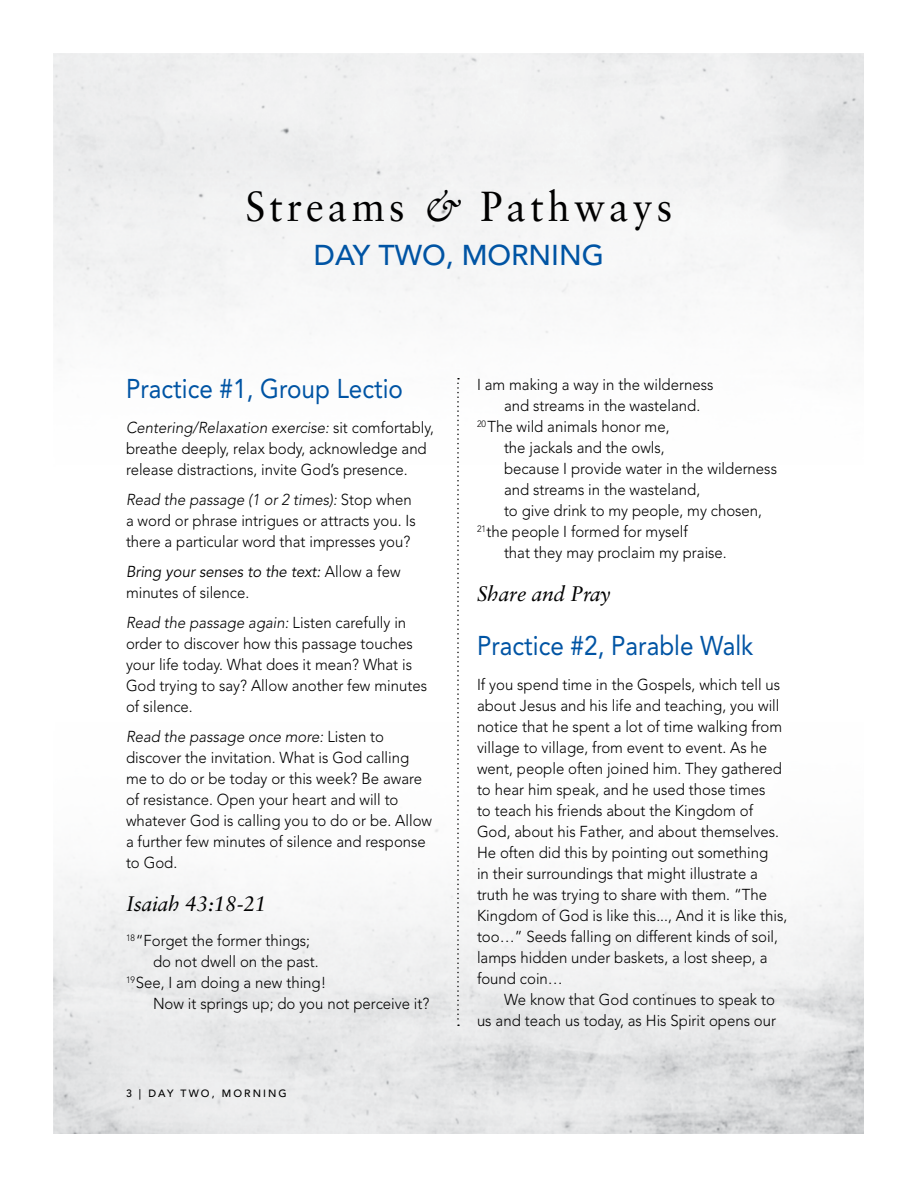
<style>
.page{position:relative;width:918px;height:1188px;background:#fff}
.page>*{position:absolute;margin:0;border:0;box-sizing:border-box;transform-origin:0 0}
.t1{font:42px "Sabon LT Std";letter-spacing:.1em;color:#000;scale:.95 1}
.t2{font:500 28.5px "Avenir LT Std";color:#0054a4}
.Subhead{font:27px "Avenir LT Std";color:#0054a4;scale:.9 1}
.Subsubhead{font:italic 21px "Sabon LT Std";letter-spacing:-.01em;color:#000}
.Body_text__no_indent{font:300 15.75px/21px "Avenir LT Std";color:#000;scale:.95 1}
.Body_text{font:300 15.75px/21px "Avenir LT Std";color:#000;scale:.95 1}
.t3{font:500 10.5px "Avenir LT Std";letter-spacing:.2em;color:#000}
.s1{font-style:italic}
.s2{font-weight:400;font-style:italic}
</style>
<div class="page">
<svg style="left:457px;top:378px;width:2px;height:648px"></svg>
<p class="t1" style="left:246px;top:181px;width:451px">Streams <span class="s1">&amp;</span> Pathways</p>
<p class="t2" style="left:314px;top:239px;width:292px">DAY TWO, MORNING</p>
<p class="Subhead" style="left:126px;top:373px;width:309px">Practice #1, Group Lectio</p>
<p class="Body_text" style="left:126px;top:417px;width:326px"><span class="s1">Centering/Relaxation exercise:</span> sit comfortably, breathe deeply, relax body, acknowledge and release distractions, invite God’s presence.</p>
<p class="Body_text" style="left:126px;top:489px;width:306px"><span class="s1">Read the passage (1 or 2 times):</span> Stop when a word or phrase intrigues or attracts you. Is there a particular word that impresses you?</p>
<p class="Body_text" style="left:126px;top:561px;width:291px"><span class="s2">Bring your senses to the text:</span> Allow a few minutes of silence.</p>
<p class="Body_text" style="left:126px;top:612px;width:318px"><span class="s1">Read the passage again:</span> Listen carefully in order to discover how this passage touches your life today. What does it mean? What is God trying to say? Allow another few minutes of silence.</p>
<p class="Body_text" style="left:126px;top:726px;width:324px"><span class="s1">Read the passage once more:</span> Listen to discover the invitation. What is God calling me to do or be today or this week? Be aware of resistance. Open your heart and will to whatever God is calling you to do or be. Allow a further few minutes of silence and response to God.</p>
<p class="Subsubhead" style="left:126px;top:892px;width:142px">Isaiah 43:18-21</p>
<p class="Body_text__no_indent" style="left:126px;top:930px;width:195px"><sup>18</sup>“Forget the former things;</p>
<p class="Body_text__no_indent" style="left:153px;top:951px;width:176px">do not dwell on the past.</p>
<p class="Body_text__no_indent" style="left:126px;top:972px;width:212px"><sup>19</sup>See, I am doing a new thing!</p>
<p class="Body_text__no_indent" style="left:153px;top:993px;width:292px">Now it springs up; do you not perceive it?</p>
<p class="t3" style="left:126px;top:1087px;width:162px">3 | DAY TWO, MORNING</p>
<p class="Body_text__no_indent" style="left:477px;top:374px;width:250px">I am making a way in the wilderness</p>
<p class="Body_text__no_indent" style="left:504px;top:395px;width:208px">and streams in the wasteland.</p>
<p class="Body_text__no_indent" style="left:477px;top:416px;width:204px"><sup>20</sup> The wild animals honor me,</p>
<p class="Body_text__no_indent" style="left:504px;top:437px;width:171px">the jackals and the owls,</p>
<p class="Body_text__no_indent" style="left:504px;top:458px;width:289px">because I provide water in the wilderness</p>
<p class="Body_text__no_indent" style="left:504px;top:479px;width:208px">and streams in the wasteland,</p>
<p class="Body_text__no_indent" style="left:504px;top:500px;width:273px">to give drink to my people, my chosen,</p>
<p class="Body_text__no_indent" style="left:477px;top:521px;width:224px"><sup>21</sup>the people I formed for myself</p>
<p class="Body_text__no_indent" style="left:504px;top:542px;width:236px">that they may proclaim my praise.</p>
<p class="Subsubhead" style="left:477px;top:582px;width:135px">Share and Pray</p>
<p class="Subhead" style="left:477px;top:630px;width:309px">Practice #2, Parable Walk</p>
<p class="Body_text__no_indent" style="left:477px;top:674px;width:328px">If you spend time in the Gospels, which tell us about Jesus and his life and teaching, you will notice that he spent a lot of time walking from village to village, from event to event. As he went, people often joined him. They gathered to hear him speak, and he used those times<br>to teach his friends about the Kingdom of God, about his Father, and about themselves.<br>He often did this by pointing out something<br>in their surroundings that might illustrate a truth he was trying to share with them. “The Kingdom of God is like this..., And it is like this, too…” Seeds falling on different kinds of soil, lamps hidden under baskets, a lost sheep, a found coin…</p>
<p class="Body_text" style="left:477px;top:989px;width:316px;text-align:right">We know that God continues to speak to<br>us and teach us today, as His Spirit opens our</p>
</div>
